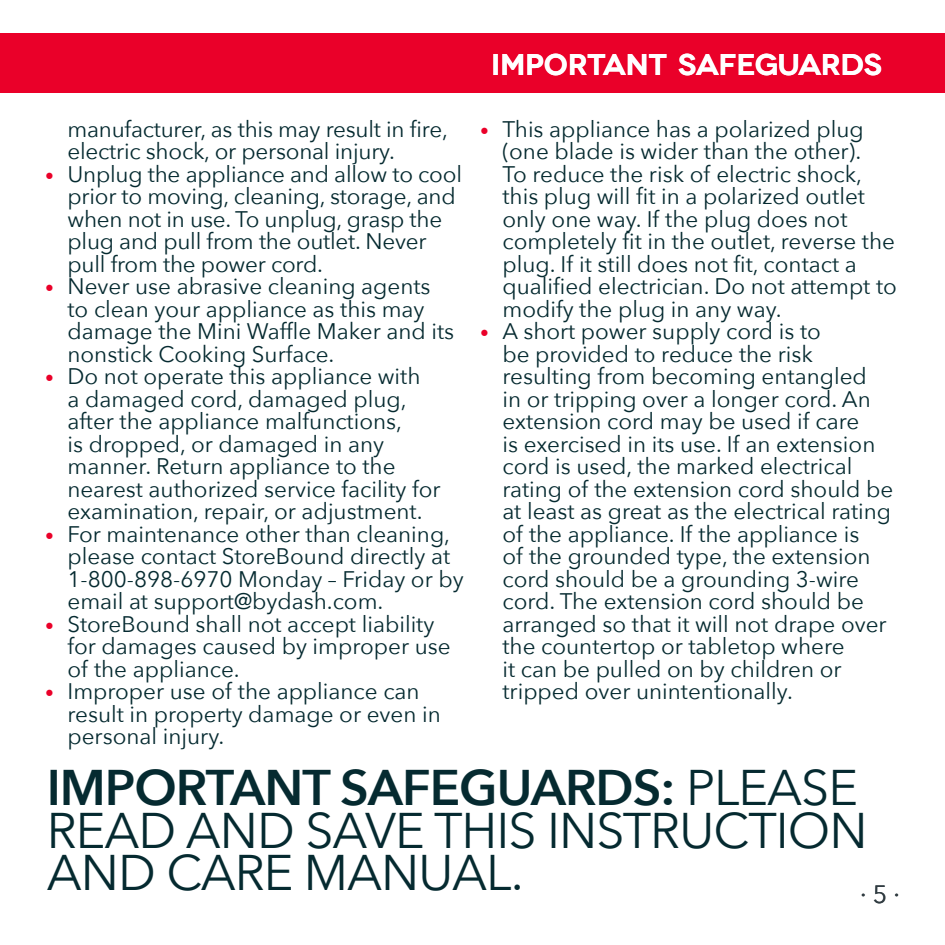
<style>
.page{position:relative;width:945px;height:945px;background:#fff}
.page>*{position:absolute;margin:0;border:0;box-sizing:border-box;transform-origin:0 0}
.t1{font:50px/42.5px "Avenir Next";letter-spacing:-.02em;color:#052a30}
.t2{font:600 30px "Novecentowide";letter-spacing:-.015em;color:#fff}
.t3{font:25px "Avenir Next";color:#313c42}
.t4{font:22.5px/22.5px "Avenir Next";color:#052a30}
.s1{font-size:17.5px;color:#ea0029}
.s2{font-weight:600}
</style>
<div class="page">
<div style="left:0;top:34px;width:945px;height:59px;background:#ea0029"></div>
<p class="t4" style="left:68px;top:117px;width:382px">manufacturer, as this may result in fire, electric shock, or personal injury.</p>
<p class="t4" style="left:68px;top:162px;width:396px;text-indent:-22px"><span class="s1">•</span> Unplug the appliance and allow to cool prior to moving, cleaning, storage, and when not in use. To unplug, grasp the plug and pull from the outlet. Never pull from the power cord.</p>
<p class="t4" style="left:68px;top:274px;width:388px;text-indent:-22px"><span class="s1">•</span> Never use abrasive cleaning agents to clean your appliance as this may damage the Mini Waffle Maker and its nonstick Cooking Surface.</p>
<p class="t4" style="left:68px;top:364px;width:375px;text-indent:-22px"><span class="s1">•</span> Do not operate this appliance with<br>a damaged cord, damaged plug, after the appliance malfunctions,<br>is dropped, or damaged in any manner. Return appliance to the nearest authorized service facility for examination, repair, or adjustment.</p>
<p class="t4" style="left:68px;top:522px;width:398px;text-indent:-22px"><span class="s1">•</span> For maintenance other than cleaning, please contact StoreBound directly at 1-800-898-6970 Monday – Friday or by email at support@bydash.com.</p>
<p class="t4" style="left:68px;top:612px;width:385px;text-indent:-22px"><span class="s1">•</span> StoreBound shall not accept liability for damages caused by improper use of the appliance.</p>
<p class="t4" style="left:68px;top:679px;width:375px;text-indent:-22px"><span class="s1">•</span> Improper use of the appliance can result in property damage or even in personal injury.</p>
<h2 class="t2" style="left:491px;top:47px;width:392px">IMPORTANT SAFEGUARDS</h2>
<p class="t4" style="left:502px;top:117px;width:396px;text-indent:-22px"><span class="s1">•</span> This appliance has a polarized plug (one blade is wider than the other).<br>To reduce the risk of electric shock, this plug will fit in a polarized outlet only one way. If the plug does not completely fit in the outlet, reverse the plug. If it still does not fit, contact a qualified electrician. Do not attempt to modify the plug in any way.</p>
<p class="t4" style="left:502px;top:319px;width:392px;text-indent:-22px"><span class="s1">•</span> A short power supply cord is to<br>be provided to reduce the risk resulting from becoming entangled<br>in or tripping over a longer cord. An extension cord may be used if care<br>is exercised in its use. If an extension cord is used, the marked electrical rating of the extension cord should be at least as great as the electrical rating of the appliance. If the appliance is<br>of the grounded type, the extension cord should be a grounding 3-wire cord. The extension cord should be arranged so that it will not drape over the countertop or tabletop where<br>it can be pulled on by children or tripped over unintentionally.</p>
<h1 class="t1" style="left:47px;top:764px;width:822px"><span class="s2">IMPORTANT SAFEGUARDS:</span> PLEASE<br>READ AND SAVE THIS INSTRUCTION<br>AND CARE MANUAL.</h1>
<p class="t3" style="left:860px;top:873px;width:41px">∙ 5 ∙</p>
</div>
